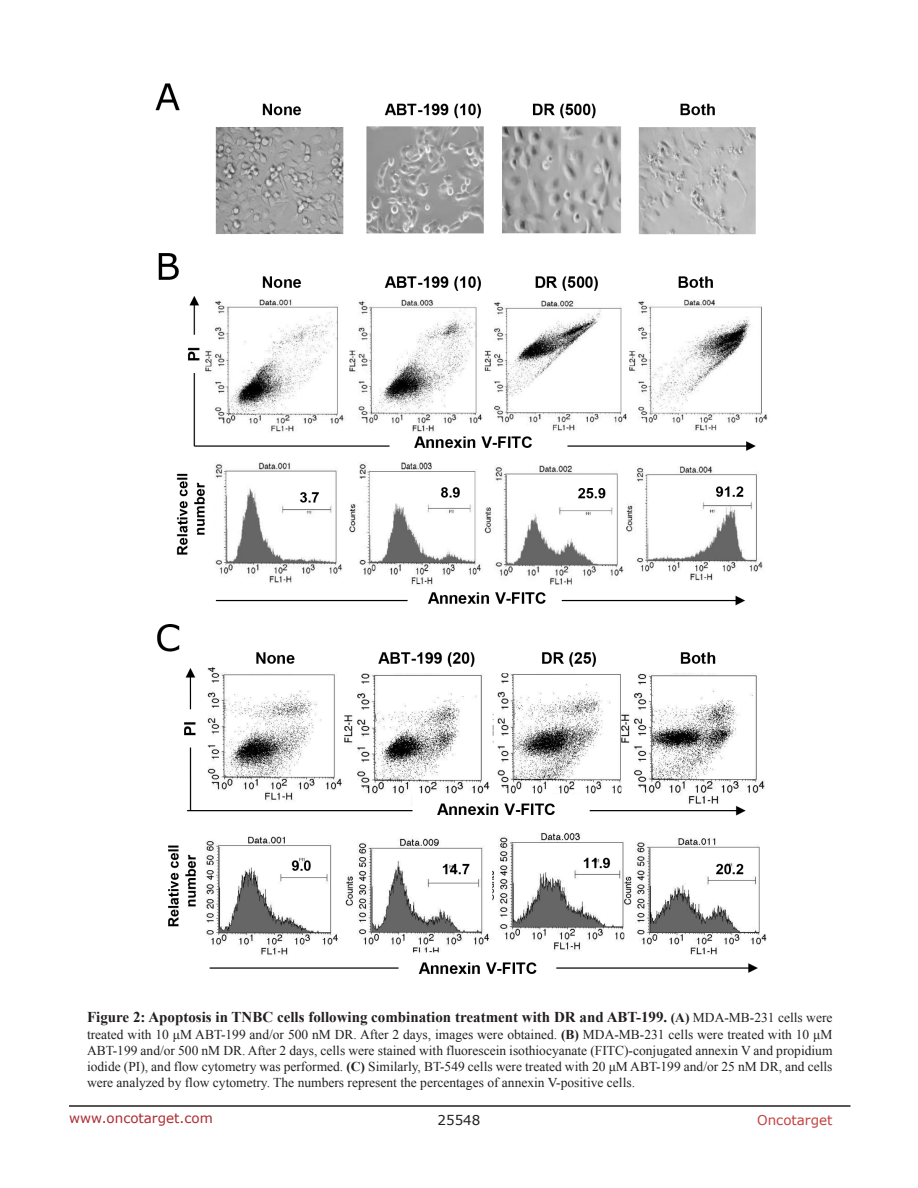
<style>
.page{position:relative;width:918px;height:1188px;background:#fff}
.page>*{position:absolute;margin:0;border:0;box-sizing:border-box;transform-origin:0 0}
.figuretext{font:700 15px "Times New Roman";color:#231f20}
.figuretext-2{font:13.5px/16.2px "Times New Roman";color:#231f20;text-align:justify}
.t1{font:13.5px "Verdana";color:#ac2b31}
.t2{font:13.5px "Verdana";color:#c24141}
.t3{font:13.5px "Verdana";color:#231f20}
.s1{font-size:13.5px}
.s2{font-weight:400;font-size:13.5px}
.s3{font-weight:700}
</style>
<div class="page">
<hr style="left:69px;top:1105px;width:781px;height:2px;background:#231f20">
<img style="left:155px;top:83px;width:613px;height:891px">
<p class="figuretext" style="left:87px;top:1007px;width:747px">Figure 2: Apoptosis in TNBC cells following combination treatment with DR and ABT-199. <span class="s1">(A)</span> <span class="s2">MDA-MB-231 cells were</span></p>
<p class="figuretext-2" style="left:87px;top:1026px;width:747px">treated with 10 μM ABT-199 and/or 500 nM DR. After 2 days, images were obtained. <span class="s3">(B)</span> MDA-MB-231 cells were treated with 10 μM ABT-199 and/or 500 nM DR. After 2 days, cells were stained with fluorescein isothiocyanate (FITC)-conjugated annexin V and propidium iodide (PI), and flow cytometry was performed. <span class="s3">(C)</span> Similarly, BT-549 cells were treated with 20 μM ABT-199 and/or 25 nM DR, and cells were analyzed by flow cytometry. The numbers represent the percentages of annexin V-positive cells.</p>
<p class="t1" style="left:69px;top:1109px;width:145px">www.oncotarget.com</p>
<p class="t3" style="left:438px;top:1111px;width:44px">25548</p>
<p class="t2" style="left:757px;top:1111px;width:77px">Oncotarget</p>
</div>
